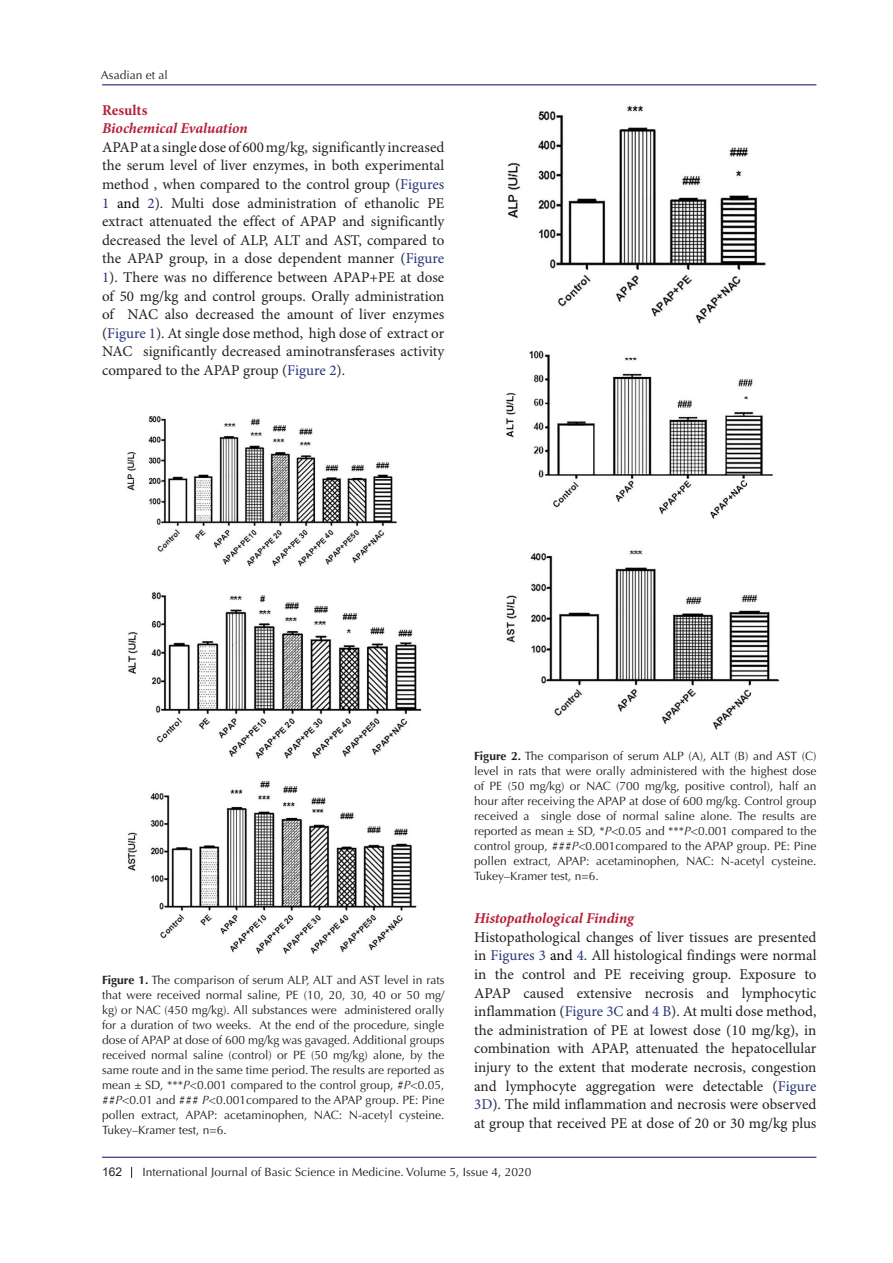
<style>
.page{position:relative;width:893px;height:1263px;background:#fff}
.page>*{position:absolute;margin:0;border:0;box-sizing:border-box;transform-origin:0 0}
.t1{font:15px/18.6px "Minion Pro";color:#231f20;text-align:justify}
.t2{font:italic 700 15px "Minion Pro";letter-spacing:-.005em;color:#b41f39}
.t3{font:700 15px "Minion Pro";color:#b41f39}
.t4{font:12px/15px "Optima LT Std";color:#231f20;text-align:justify}
.t5{font:12px "Arial";color:#231f20}
.s1{color:#273578}
.s2{color:#040503}
.s3{font-weight:700}
.s4{font-style:italic}
</style>
<div class="page">
<hr style="left:102px;top:85px;width:714px;height:1px;background:#190066">
<hr style="left:102px;top:1157px;width:714px;height:1px;background:#190066">
<img style="left:127px;top:416px;width:270px;height:151px">
<img style="left:128px;top:592px;width:294px;height:167px">
<img style="left:127px;top:781px;width:290px;height:173px">
<img style="left:507px;top:105px;width:259px;height:219px">
<img style="left:506px;top:350px;width:267px;height:169px">
<img style="left:506px;top:550px;width:274px;height:180px">
<p class="t4" style="left:101px;top:67px;width:68px">Asadian et al</p>
<p class="t3" style="left:102px;top:99px;width:47px">Results</p>
<p class="t2" style="left:102px;top:118px;width:147px">Biochemical Evaluation</p>
<p class="t1" style="left:102px;top:138px;width:344px">APAP at a single dose of 600 mg/kg, significantly increased the serum level of liver enzymes, in both experimental method , when compared to the control group (<span class="s1">Figures 1</span> <span class="s2">and</span> <span class="s1">2</span>). Multi dose administration of ethanolic PE extract attenuated the effect of APAP and significantly decreased the level of ALP, ALT and AST, compared to the APAP group, in a dose dependent manner (<span class="s1">Figure 1</span>). There was no difference between APAP+PE at dose of 50 mg/kg and control groups. Orally administration of NAC also decreased the amount of liver enzymes (<span class="s1">Figure 1</span>). At single dose method, high dose of extract or NAC significantly decreased aminotransferases activity compared to the APAP group (<span class="s1">Figure 2</span>).</p>
<p class="t4" style="left:102px;top:973px;width:344px"><span class="s3">Figure 1.</span> The comparison of serum ALP, ALT and AST level in rats that were received normal saline, PE (10, 20, 30, 40 or 50 mg/ kg) or NAC (450 mg/kg). All substances were administered orally for a duration of two weeks. At the end of the procedure, single dose of APAP at dose of 600 mg/kg was gavaged. Additional groups received normal saline (control) or PE (50 mg/kg) alone, by the same route and in the same time period. The results are reported as mean ± SD, ***<span class="s4">P</span>&lt;0.001 compared to the control group, #<span class="s4">P</span>&lt;0.05, ##<span class="s4">P</span>&lt;0.01 and ### <span class="s4">P</span>&lt;0.001compared to the APAP group. PE: Pine pollen extract, APAP: acetaminophen, NAC: N-acetyl cysteine.<br>Tukey–Kramer test, n=6.</p>
<p class="t4" style="left:474px;top:749px;width:344px"><span class="s3">Figure 2.</span> The comparison of serum ALP (A), ALT (B) and AST (C) level in rats that were orally administered with the highest dose of PE (50 mg/kg) or NAC (700 mg/kg, positive control), half an hour after receiving the APAP at dose of 600 mg/kg. Control group received a single dose of normal saline alone. The results are reported as mean ± SD, *<span class="s4">P</span>&lt;0.05 and ***<span class="s4">P</span>&lt;0.001 compared to the control group, ###<span class="s4">P</span>&lt;0.001compared to the APAP group. PE: Pine pollen extract, APAP: acetaminophen, NAC: N-acetyl cysteine.<br>Tukey–Kramer test, n=6.</p>
<p class="t2" style="left:474px;top:908px;width:161px">Histopathological Finding</p>
<p class="t1" style="left:474px;top:928px;width:344px">Histopathological changes of liver tissues are presented in <span class="s1">Figures 3</span> <span class="s2">and</span> <span class="s1">4</span>. All histological findings were normal in the control and PE receiving group. Exposure to APAP caused extensive necrosis and lymphocytic inflammation (<span class="s1">Figure 3C</span> and <span class="s1">4 B</span>). At multi dose method, the administration of PE at lowest dose (10 mg/kg), in combination with APAP, attenuated the hepatocellular injury to the extent that moderate necrosis, congestion and lymphocyte aggregation were detectable (<span class="s1">Figure 3D</span>). The mild inflammation and necrosis were observed at group that received PE at dose of 20 or 30 mg/kg plus</p>
<p class="t5" style="left:102px;top:1163px;width:22px">162</p>
<p class="t4" style="left:143px;top:1164px;width:390px">International Journal of Basic Science in Medicine. Volume 5, Issue 4, 2020</p>
</div>
